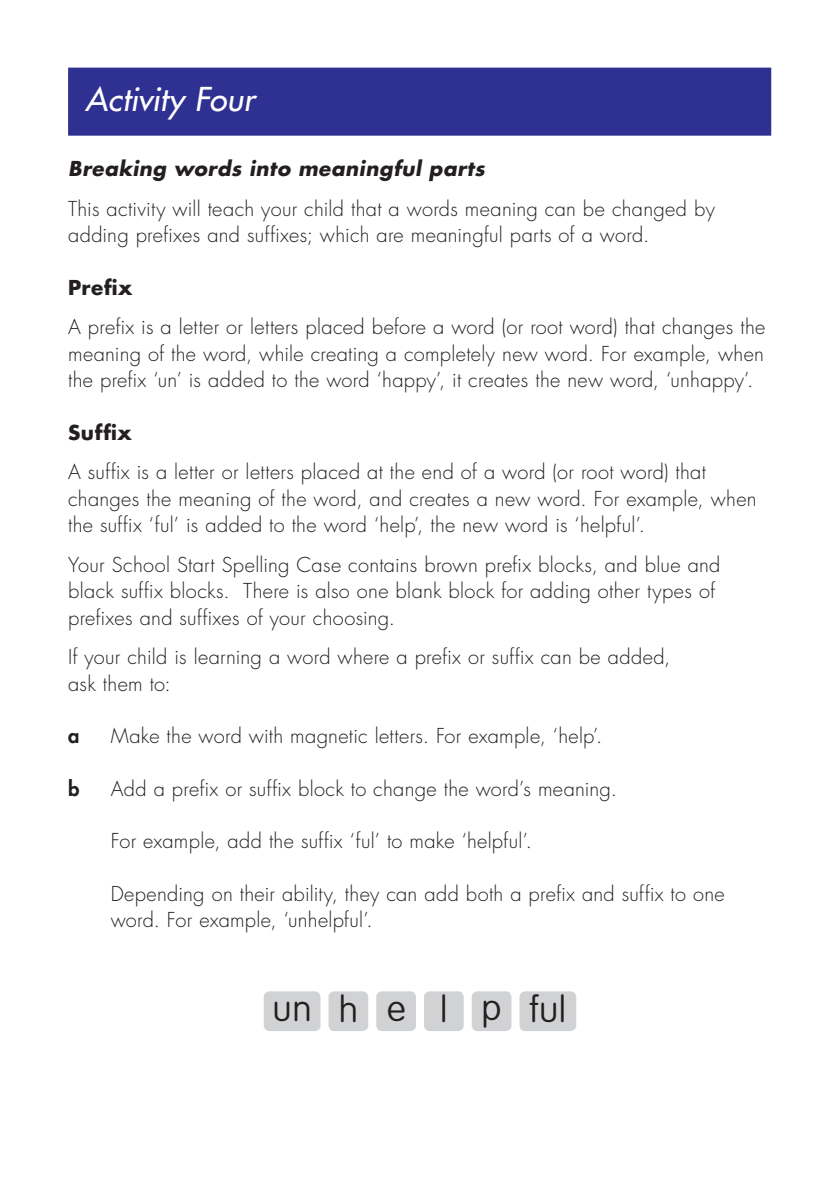
<style>
.page{position:relative;width:840px;height:1191px;background:#fff}
.page>*{position:absolute;margin:0;border:0;box-sizing:border-box;transform-origin:0 0}
.Block{font:100 36px "VAG Rounded Std";color:#231f20}
.t1{font:italic 500 32px "Futura Std";letter-spacing:.005em;color:#fff}
.Main_Text{font:300 20px/26.4px "Futura Std";letter-spacing:.015em;color:#231f20}
.Main_Text_Dot_Number{font:300 20px/26.4px "Futura Std";letter-spacing:.015em;color:#231f20}
.Introduction_Para{font:italic 700 20px "Futura Std";letter-spacing:.025em;color:#231f20}
.Sub_Title{font:700 20px "Futura Std";letter-spacing:.03em;color:#231f20}
.Main_Text_Dot_Number-2{font:800 20px "Futura Std";color:#231f20}
</style>
<div class="page">
<div style="left:68px;top:68px;width:702px;height:68px;background:#2e3092"></div>
<div style="left:328px;top:991px;width:40px;height:40px;background:#d1d2d4;border-radius:6px"></div>
<div style="left:376px;top:991px;width:40px;height:40px;background:#d1d2d4;border-radius:6px"></div>
<div style="left:424px;top:991px;width:39px;height:40px;background:#d1d2d4;border-radius:6px"></div>
<div style="left:471px;top:991px;width:40px;height:40px;background:#d1d2d4;border-radius:6px"></div>
<div style="left:519px;top:991px;width:57px;height:40px;background:#d1d2d4;border-radius:6px"></div>
<div style="left:263px;top:991px;width:57px;height:40px;background:#d1d2d4;border-radius:6px"></div>
<p class="t1" style="left:85px;top:79px;width:171px">Activity Four</p>
<p class="Introduction_Para" style="left:68px;top:155px;width:418px">Breaking words into meaningful parts</p>
<p class="Main_Text" style="left:68px;top:196px;width:648px">This activity will teach your child that a words meaning can be changed by adding prefixes and suffixes; which are meaningful parts of a word.</p>
<p class="Sub_Title" style="left:68px;top:274px;width:66px">Prefix</p>
<p class="Main_Text" style="left:68px;top:314px;width:698px;text-align:justify">A prefix is a letter or letters placed before a word (or root word) that changes the meaning of the word, while creating a completely new word. For example, when the prefix ‘un’ is added to the word ‘happy’, it creates the new word, ‘unhappy’.</p>
<p class="Sub_Title" style="left:68px;top:419px;width:65px">Suffix</p>
<p class="Main_Text" style="left:68px;top:459px;width:689px">A suffix is a letter or letters placed at the end of a word (or root word) that changes the meaning of the word, and creates a new word. For example, when the suffix ‘ful’ is added to the word ‘help’, the new word is ‘helpful’.</p>
<p class="Main_Text" style="left:68px;top:552px;width:653px">Your School Start Spelling Case contains brown prefix blocks, and blue and black suffix blocks. There is also one blank block for adding other types of prefixes and suffixes of your choosing.</p>
<p class="Main_Text" style="left:68px;top:644px;width:603px">If your child is learning a word where a prefix or suffix can be added, ask them to:</p>
<p class="Main_Text_Dot_Number-2" style="left:68px;top:723px;width:13px">a</p>
<p class="Main_Text_Dot_Number" style="left:111px;top:723px;width:492px">Make the word with magnetic letters. For example, ‘help’.</p>
<p class="Main_Text_Dot_Number-2" style="left:68px;top:776px;width:13px">b</p>
<p class="Main_Text_Dot_Number" style="left:111px;top:776px;width:507px">Add a prefix or suffix block to change the word’s meaning.</p>
<p class="Main_Text_Dot_Number" style="left:111px;top:828px;width:422px">For example, add the suffix ‘ful’ to make ‘helpful’.</p>
<p class="Main_Text_Dot_Number" style="left:111px;top:881px;width:615px">Depending on their ability, they can add both a prefix and suffix to one word. For example, ‘unhelpful’.</p>
<p class="Block" style="left:272px;top:988px;width:41px">un</p>
<p class="Block" style="left:338px;top:989px;width:21px">h</p>
<p class="Block" style="left:386px;top:988px;width:20px">e</p>
<p class="Block" style="left:440px;top:989px;width:9px">l</p>
<p class="Block" style="left:481px;top:987px;width:22px">p</p>
<p class="Block" style="left:529px;top:989px;width:38px">ful</p>
</div>
